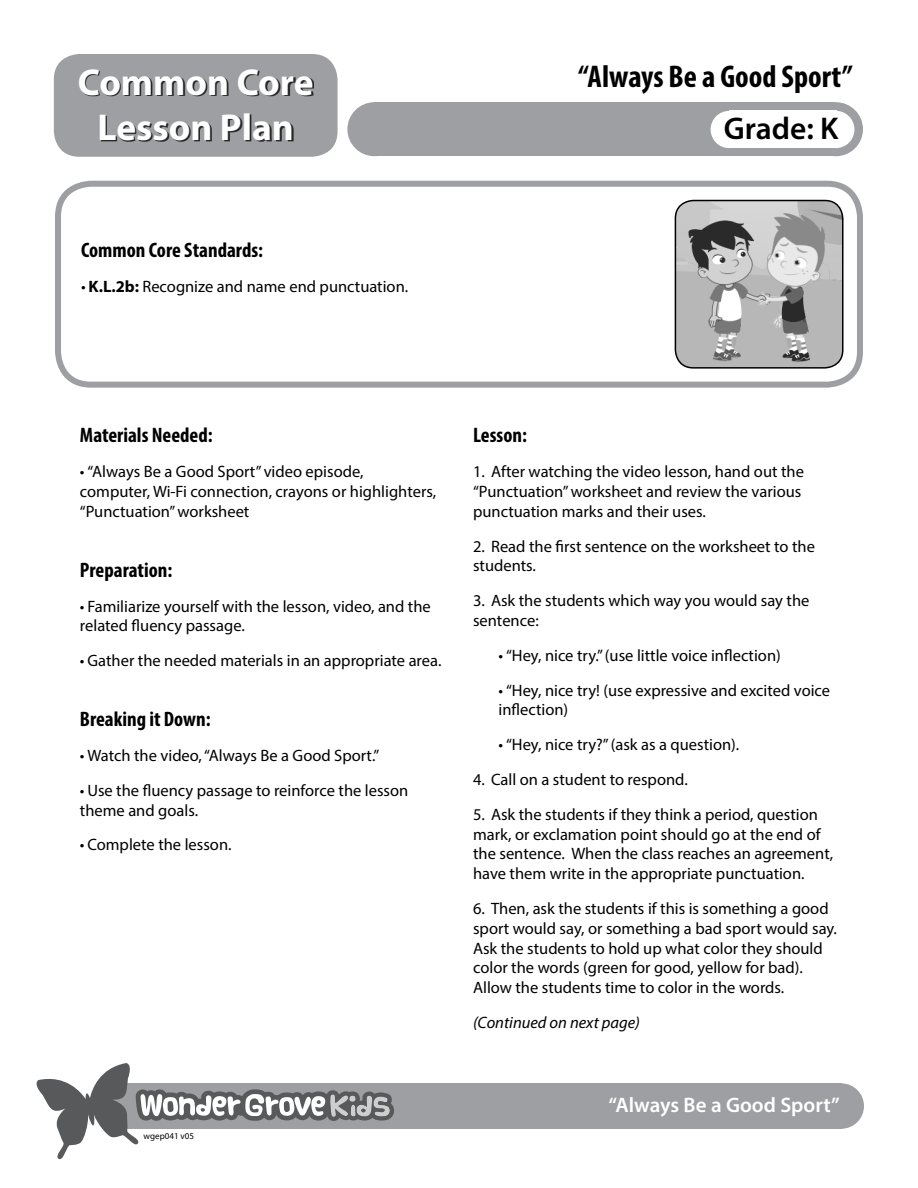
<style>
.page{position:relative;width:918px;height:1188px;background:#fff}
.page>*{position:absolute;margin:0;border:0;box-sizing:border-box;transform-origin:0 0}
.t1{font:700 37.5px/45px "Myriad Pro";color:#fff;text-align:center}
.t2{font:700 condensed 31.5px "Myriad Pro";color:#000}
.t3{font:600 31.5px "Myriad Pro";color:#000}
.t4{font:700 condensed 21px "Myriad Pro";color:#000}
.t5{font:600 21px "Myriad Pro";color:#fff}
.t6{font:16.5px/19.8px "Myriad Pro";color:#000}
.t7{font:italic 16.5px "Myriad Pro";color:#000}
.t8{font:9px "Myriad Pro";color:#000}
.s1{font-weight:700}
</style>
<div class="page">
<div style="left:54px;top:54px;width:284px;height:103px;background:#9d9fa2;border-radius:26px"></div>
<div style="left:819px;top:1083px;width:45px;height:46px;background:#9d9fa2;border-radius:50%"></div>
<div style="left:102px;top:1083px;width:739px;height:46px;background:#9d9fa2"></div>
<svg style="left:36px;top:1063px;width:358px;height:97px"></svg>
<div style="left:80px;top:70px;width:234px;height:72px;background:#000;opacity:.75"></div>
<div style="left:809px;top:102px;width:54px;height:54px;background:#9d9fa2;border-radius:50%"></div>
<div style="left:347px;top:102px;width:54px;height:54px;background:#9d9fa2;border-radius:50%"></div>
<div style="left:374px;top:102px;width:462px;height:54px;background:#9d9fa2"></div>
<div style="left:818px;top:111px;width:36px;height:37px;background:#fff;border-radius:50%"></div>
<div style="left:729px;top:111px;width:108px;height:37px;background:#fff"></div>
<div style="left:711px;top:111px;width:37px;height:37px;background:#fff;border-radius:50%"></div>
<div style="left:55px;top:181px;width:808px;height:207px;border:6px solid #9d9fa2;border-radius:33px"></div>
<img style="left:675px;top:201px;width:166px;height:167px">
<div style="left:675px;top:200px;width:169px;height:169px;border:2px solid #000;border-radius:18px"></div>
<h1 class="t1" style="left:78px;top:58px;width:237px">Common Core<br>Lesson Plan</h1>
<p class="t4" style="left:81px;top:237px;width:184px">Common Core Standards:</p>
<p class="t6" style="left:81px;top:276px;width:329px">• <span class="s1">K.L.2b:</span> Recognize and name end punctuation.</p>
<h2 class="t2" style="left:578px;top:56px;width:276px">“Always Be a Good Sport”</h2>
<h2 class="t3" style="left:724px;top:109px;width:116px">Grade: K</h2>
<p class="t4" style="left:80px;top:422px;width:134px">Materials Needed:</p>
<p class="t6" style="left:80px;top:461px;width:358px">• “Always Be a Good Sport” video episode, computer, Wi-Fi connection, crayons or highlighters, “Punctuation” worksheet</p>
<p class="t4" style="left:80px;top:557px;width:94px">Preparation:</p>
<p class="t6" style="left:80px;top:596px;width:352px">• Familiarize yourself with the lesson, video, and the related fluency passage.</p>
<p class="t6" style="left:80px;top:650px;width:363px">• Gather the needed materials in an appropriate area.</p>
<p class="t4" style="left:80px;top:706px;width:132px">Breaking it Down:</p>
<p class="t6" style="left:80px;top:745px;width:301px">• Watch the video, “Always Be a Good Sport.”</p>
<p class="t6" style="left:80px;top:780px;width:330px">• Use the fluency passage to reinforce the lesson theme and goals.</p>
<p class="t6" style="left:80px;top:835px;width:153px">• Complete the lesson.</p>
<p class="t8" style="left:144px;top:1130px;width:52px">wgep041 v05</p>
<p class="t4" style="left:473px;top:422px;width:55px">Lesson:</p>
<p class="t6" style="left:473px;top:461px;width:332px">1. After watching the video lesson, hand out the “Punctuation” worksheet and review the various punctuation marks and their uses.</p>
<p class="t6" style="left:473px;top:536px;width:343px">2. Read the first sentence on the worksheet to the students.</p>
<p class="t6" style="left:473px;top:590px;width:338px">3. Ask the students which way you would say the sentence:</p>
<p class="t6" style="left:499px;top:645px;width:284px">• “Hey, nice try.” (use little voice inflection)</p>
<p class="t6" style="left:499px;top:680px;width:333px">• “Hey, nice try! (use expressive and excited voice inflection)</p>
<p class="t6" style="left:499px;top:734px;width:242px">• “Hey, nice try?” (ask as a question).</p>
<p class="t6" style="left:473px;top:769px;width:216px">4. Call on a student to respond.</p>
<p class="t6" style="left:473px;top:804px;width:362px">5. Ask the students if they think a period, question mark, or exclamation point should go at the end of the sentence. When the class reaches an agreement, have them write in the appropriate punctuation.</p>
<p class="t6" style="left:473px;top:898px;width:365px">6. Then, ask the students if this is something a good sport would say, or something a bad sport would say.<br>Ask the students to hold up what color they should color the words (green for good, yellow for bad).<br>Allow the students time to color in the words.</p>
<p class="t7" style="left:473px;top:1012px;width:168px">(Continued on next page)</p>
<p class="t5" style="left:608px;top:1092px;width:233px">“Always Be a Good Sport”</p>
</div>
